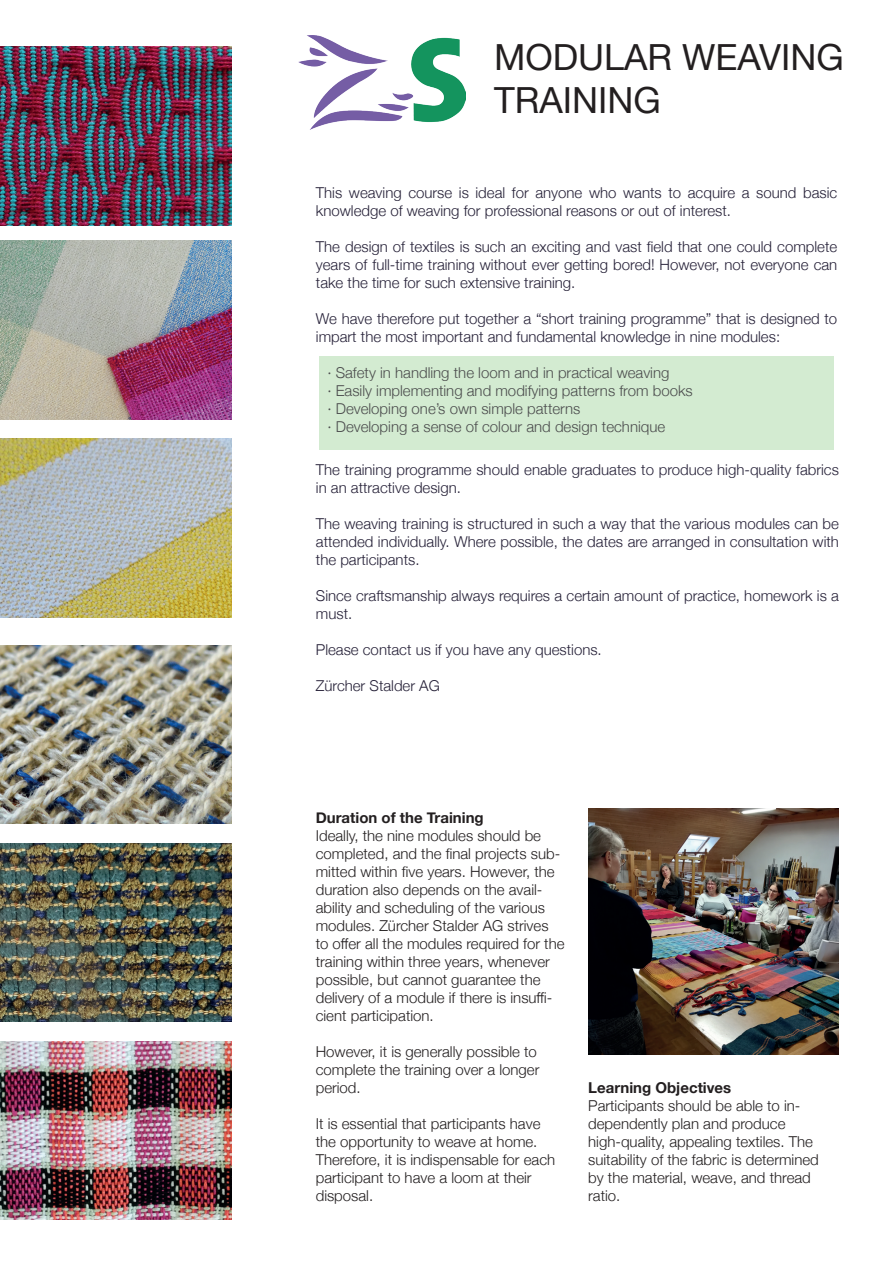
<style>
.page{position:relative;width:893px;height:1263px;background:#fff}
.page>*{position:absolute;margin:0;border:0;box-sizing:border-box;transform-origin:0 0}
.t1{font:36px/43.2px "Helvetica Neue";color:#231f20}
.t2{font:300 15px/18px "Helvetica Neue";color:#262138}
.t3{font:300 15px/18px "Helvetica Neue";color:#231f20}
.t4{font:300 15px/18px "Helvetica Neue";color:#4b4c4d}
.t5{font:700 15px "Helvetica Neue";color:#231f20}
</style>
<div class="page">
<img style="left:0;top:439px;width:232px;height:178px">
<img style="left:298px;top:35px;width:167px;height:95px">
<img style="left:588px;top:808px;width:251px;height:247px">
<div style="left:319px;top:356px;width:514px;height:93px;background:#d3ebd1"></div>
<img style="left:0;top:47px;width:232px;height:178px">
<img style="left:0;top:241px;width:232px;height:178px">
<img style="left:0;top:645px;width:232px;height:179px">
<img style="left:0;top:843px;width:232px;height:179px">
<img style="left:0;top:1041px;width:232px;height:178px">
<h1 class="t1" style="left:494px;top:37px;width:351px">MODULAR WEAVING<br>TRAINING</h1>
<p class="t2" style="left:316px;top:182px;width:523px">This weaving course is ideal for anyone who wants to acquire a sound basic knowledge of weaving for professional reasons or out of interest.</p>
<p class="t2" style="left:316px;top:236px;width:523px;text-align:justify">The design of textiles is such an exciting and vast field that one could complete years of full-time training without ever getting bored! However, not everyone can take the time for such extensive training.</p>
<p class="t2" style="left:316px;top:308px;width:523px">We have therefore put together a “short training programme” that is designed to impart the most important and fundamental knowledge in nine modules:</p>
<p class="t4" style="left:327px;top:362px;width:367px">· Safety in handling the loom and in practical weaving<br>· Easily implementing and modifying patterns from books · Developing one’s own simple patterns<br>· Developing a sense of colour and design technique</p>
<p class="t2" style="left:316px;top:459px;width:525px">The training programme should enable graduates to produce high-quality fabrics in an attractive design.</p>
<p class="t2" style="left:316px;top:513px;width:525px;text-align:justify">The weaving training is structured in such a way that the various modules can be attended individually. Where possible, the dates are arranged in consultation with the participants.</p>
<p class="t2" style="left:316px;top:585px;width:525px">Since craftsmanship always requires a certain amount of practice, homework is a must.</p>
<p class="t2" style="left:316px;top:639px;width:287px">Please contact us if you have any questions.</p>
<p class="t2" style="left:316px;top:675px;width:125px">Zürcher Stalder AG</p>
<p class="t5" style="left:316px;top:806px;width:170px">Duration of the Training</p>
<p class="t3" style="left:316px;top:826px;width:250px">Ideally, the nine modules should be completed, and the final projects sub&shy;mitted within five years. However, the duration also depends on the avail&shy;ability and scheduling of the various modules. Zürcher Stalder AG strives to offer all the modules required for the training within three years, whenever possible, but cannot guarantee the delivery of a module if there is insuffi&shy;cient participation.</p>
<p class="t3" style="left:316px;top:1042px;width:225px">However, it is generally possible to complete the training over a longer period.</p>
<p class="t3" style="left:316px;top:1114px;width:241px">It is essential that participants have the opportunity to weave at home.<br>Therefore, it is indispensable for each participant to have a loom at their disposal.</p>
<p class="t5" style="left:588px;top:1076px;width:145px">Learning Objectives</p>
<p class="t3" style="left:588px;top:1096px;width:232px">Participants should be able to in&shy;dependently plan and produce high-quality, appealing textiles. The suitability of the fabric is determined by the material, weave, and thread ratio.</p>
</div>
